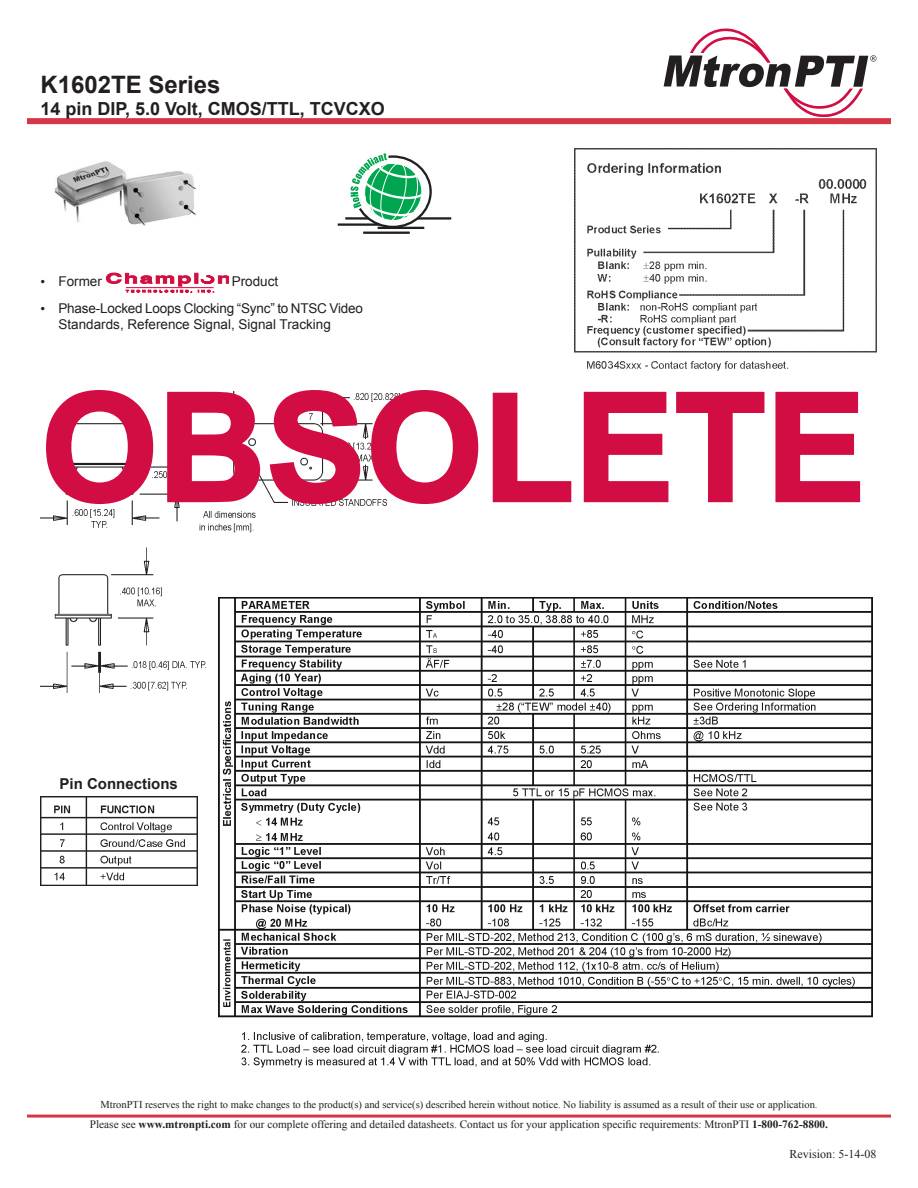
<style>
.page{position:relative;width:918px;height:1188px;background:#fff}
.page>*{position:absolute;margin:0;border:0;box-sizing:border-box;transform-origin:0 0}
.t1{font:700 150px "Arial";color:#d20d44}
.Subhead_1{font:700 24px "Arial";color:#231f20}
.t2{font:700 18px "Arial";color:#231f20}
.Subhead_1-2{font:700 15px "Arial";color:#231f20}
.t3{font:13.5px/16.2px "Arial";color:#231f20}
.t4{font:12px "Times New Roman";color:#231f20}
.t5{font:11.25px "Times New Roman";color:#231f20}
.t6{font:10.5px "Times New Roman";color:#231f20}
.s1{font-family:"Times New Roman"}
.s2{font-weight:700}
</style>
<div class="page">
<div style="left:27px;top:1115px;width:864px;height:3px;border:2px solid #d73649"></div>
<div style="left:27px;top:118px;width:864px;height:6px;background:#d73649"></div>
<svg style="left:664px;top:29px;width:212px;height:88px"></svg>
<img style="left:54px;top:161px;width:142px;height:65px">
<img style="left:41px;top:393px;width:380px;height:299px">
<img style="left:574px;top:148px;width:302px;height:223px">
<img style="left:41px;top:797px;width:156px;height:89px">
<img style="left:218px;top:598px;width:655px;height:470px">
<svg style="left:106px;top:273px;width:122px;height:20px"></svg>
<hr style="left:126px;top:287px;width:88px;height:1px;background:#d10e40">
<hr style="left:363px;top:232px;width:47px;height:2px;background:#231f20">
<hr style="left:338px;top:223px;width:44px;height:3px;background:#231f20">
<hr style="left:345px;top:217px;width:106px;height:3px;background:#231f20">
<hr style="left:378px;top:227px;width:46px;height:2px;background:#231f20">
<svg style="left:346px;top:153px;width:84px;height:72px"></svg>
<svg style="left:45px;top:390px;width:110px;height:116px"></svg>
<svg style="left:166px;top:391px;width:96px;height:113px"></svg>
<svg style="left:268px;top:390px;width:94px;height:116px"></svg>
<svg style="left:370px;top:390px;width:109px;height:116px"></svg>
<svg style="left:492px;top:392px;width:80px;height:111px"></svg>
<svg style="left:583px;top:391px;width:182px;height:112px"></svg>
<svg style="left:775px;top:391px;width:86px;height:112px"></svg>
<p class="Subhead_1" style="left:40px;top:69px;width:182px">K1602TE Series</p>
<p class="t2" style="left:40px;top:97px;width:346px">14 pin DIP, 5.0 Volt, CMOS/TTL, TCVCXO</p>
<p class="t3" style="left:40px;top:273px;width:63px"><span class="s1">•</span> Former</p>
<p class="t3" style="left:232px;top:273px;width:48px">Product</p>
<p class="t3" style="left:58px;top:300px;width:306px;text-indent:-18px"><span class="s1">•</span> Phase-Locked Loops Clocking “Sync” to NTSC Video<br>Standards, Reference Signal, Signal Tracking</p>
<p class="t1" style="left:41px;top:349px;width:827px">OBSOLETE</p>
<p class="Subhead_1-2" style="left:60px;top:774px;width:120px">Pin Connections</p>
<p class="t6" style="left:100px;top:1097px;width:719px">MtronPTI reserves the right to make changes to the product(s) and service(s) described herein without notice. No liability is assumed as a result of their use or application.</p>
<p class="t5" style="left:90px;top:1117px;width:740px">Please see <span class="s2">www.mtronpti.com</span> for our complete offering and detailed datasheets. Contact us for your application specific requirements: MtronPTI <span class="s2">1-800-762-8800.</span></p>
<p class="t4" style="left:789px;top:1146px;width:88px">Revision: 5-14-08</p>
</div>
